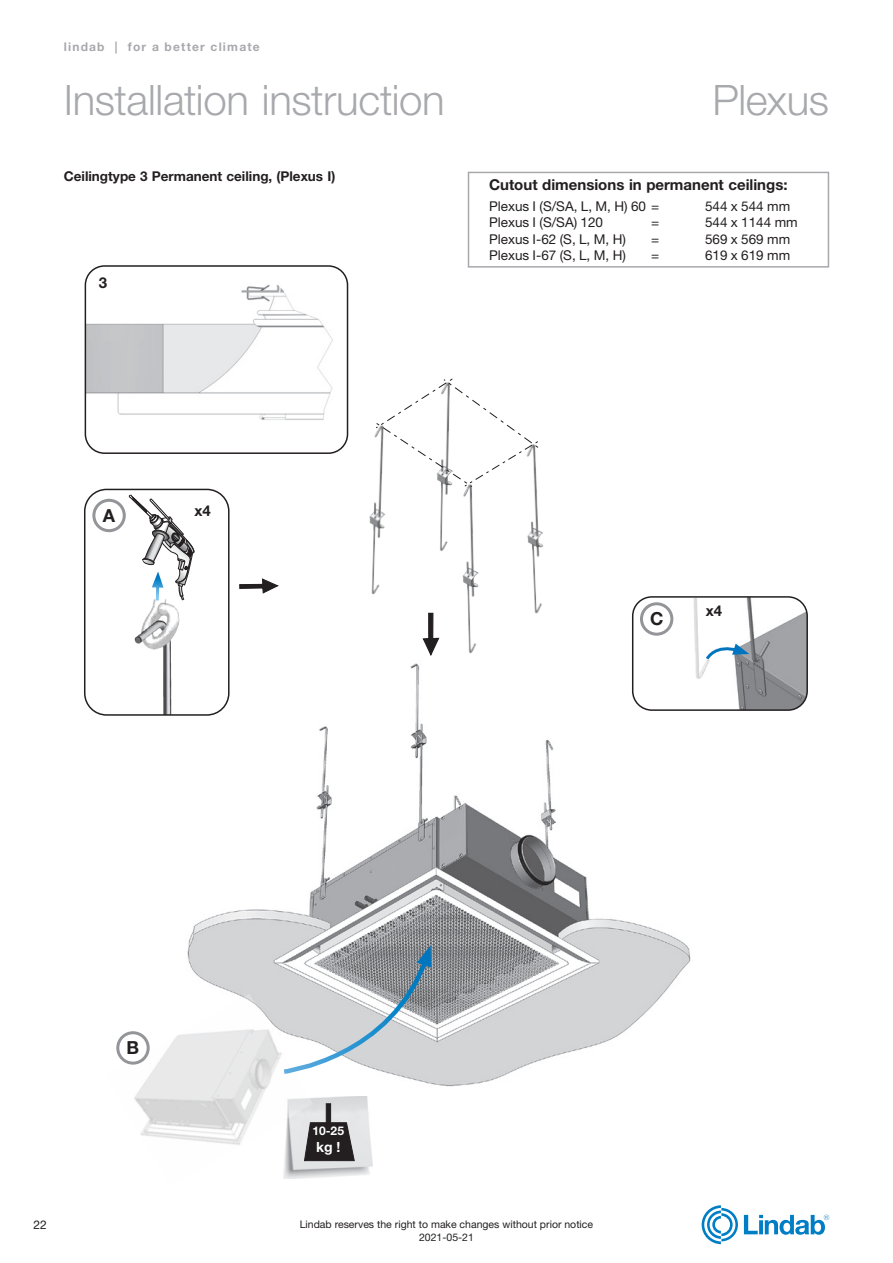
<style>
.page{position:relative;width:893px;height:1263px;background:#fff}
.page>*{position:absolute;margin:0;border:0;box-sizing:border-box;transform-origin:0 0}
.t1{font:300 42px "Helvetica Neue LT Pro";letter-spacing:-.01em;color:#a8a9ad}
.t2{font:700 18px "Helvetica Neue LT Pro";color:#231f20}
.Subheading2-Black{font:700 15px "Helvetica Neue LT Pro";color:#231f20}
.t3{font:700 13.95px "Helvetica Neue";color:#fff}
.Body_left{font:13.5px "Helvetica Neue LT Pro";color:#231f20}
.Subheading2-Black-2{font:700 13.5px "Helvetica Neue LT Pro";color:#231f20}
.t4{font:700 12px "Helvetica Neue LT Pro";letter-spacing:.1em;color:#a8a9ad}
.t5{font:700 12px "Helvetica Neue";color:#fff}
.t6{font:12px "Helvetica Neue LT Pro";color:#231f20}
.t7{font:10.5px/12.6px "Helvetica Neue LT Pro";color:#231f20;text-align:center}
</style>
<div class="page">
<svg style="left:744px;top:1215px;width:85px;height:20px"></svg>
<svg style="left:702px;top:1205px;width:36px;height:39px"></svg>
<img style="left:187px;top:663px;width:504px;height:424px">
<svg style="left:239px;top:578px;width:40px;height:16px"></svg>
<svg style="left:422px;top:612px;width:18px;height:44px"></svg>
<img style="left:313px;top:1096px;width:59px;height:82px">
<svg style="left:313px;top:1122px;width:42px;height:40px;background:#3b3738"></svg>
<div style="left:326px;top:1103px;width:5px;height:28px;background:#231f20;border:1px solid #231f20"></div>
<img style="left:86px;top:603px;width:143px;height:112px">
<div style="left:84px;top:489px;width:146px;height:227px;border:2px solid #231f20;border-radius:22px"></div>
<img style="left:88px;top:284px;width:245px;height:136px">
<div style="left:85px;top:265px;width:263px;height:189px;border:2px solid #231f20;border-radius:19px"></div>
<img style="left:369px;top:433px;width:17px;height:162px">
<img style="left:440px;top:487px;width:3px;height:64px">
<img style="left:527px;top:447px;width:17px;height:167px">
<img style="left:443px;top:487px;width:36px;height:167px">
<svg style="left:376px;top:378px;width:162px;height:109px"></svg>
<div style="left:92px;top:499px;width:34px;height:33px;border:3px solid #939598;border-radius:50%"></div>
<img style="left:116px;top:994px;width:197px;height:185px">
<div style="left:118px;top:1033px;width:30px;height:30px;background:#fff;border-radius:50%"></div>
<div style="left:116px;top:1031px;width:34px;height:33px;border:3px solid #939598;border-radius:50%"></div>
<img style="left:735px;top:599px;width:72px;height:109px">
<div style="left:632px;top:596px;width:176px;height:115px;border:2px solid #231f20;border-radius:19px"></div>
<img style="left:650px;top:596px;width:81px;height:92px">
<div style="left:641px;top:604px;width:31px;height:30px;background:#fff;border-radius:50%"></div>
<div style="left:640px;top:602px;width:33px;height:34px;border:3px solid #939598;border-radius:50%"></div>
<div style="left:468px;top:172px;width:361px;height:96px;border:2px solid #a8a9ad"></div>
<svg style="left:280px;top:945px;width:152px;height:131px"></svg>
<svg style="left:704px;top:643px;width:45px;height:19px"></svg>
<svg style="left:129px;top:495px;width:66px;height:108px"></svg>
<p class="t4" style="left:64px;top:39px;width:197px">lindab | for a better climate</p>
<h1 class="t1" style="left:64px;top:74px;width:383px">Installation instruction</h1>
<h1 class="t1" style="left:713px;top:74px;width:118px">Plexus</h1>
<p class="Subheading2-Black-2" style="left:64px;top:167px;width:273px">Ceilingtype 3 Permanent ceiling, (Plexus I)</p>
<p class="Subheading2-Black" style="left:99px;top:273px;width:10px">3</p>
<p class="t2" style="left:103px;top:504px;width:14px">A</p>
<p class="Subheading2-Black" style="left:194px;top:501px;width:18px">x4</p>
<p class="Subheading2-Black" style="left:489px;top:175px;width:300px">Cutout dimensions in permanent ceilings:</p>
<p class="Body_left" style="left:489px;top:198px;width:172px">Plexus I (S/SA, L, M, H) 60 =</p>
<p class="Body_left" style="left:705px;top:198px;width:87px">544 x 544 mm</p>
<p class="Body_left" style="left:489px;top:214px;width:116px">Plexus I (S/SA) 120</p>
<p class="Body_left" style="left:651px;top:214px;width:10px">=</p>
<p class="Body_left" style="left:705px;top:214px;width:94px">544 x 1144 mm</p>
<p class="Body_left" style="left:489px;top:231px;width:138px">Plexus I-62 (S, L, M, H)</p>
<p class="Body_left" style="left:651px;top:231px;width:10px">=</p>
<p class="Body_left" style="left:705px;top:231px;width:87px">569 x 569 mm</p>
<p class="Body_left" style="left:489px;top:247px;width:138px">Plexus I-67 (S, L, M, H)</p>
<p class="Body_left" style="left:651px;top:247px;width:10px">=</p>
<p class="Body_left" style="left:705px;top:247px;width:87px">619 x 619 mm</p>
<p class="t2" style="left:650px;top:608px;width:15px">C</p>
<p class="Subheading2-Black" style="left:706px;top:602px;width:18px">x4</p>
<p class="t6" style="left:33px;top:1217px;width:15px">22</p>
<p class="t2" style="left:127px;top:1036px;width:14px">B</p>
<p class="t5" style="left:312px;top:1123px;width:33px">10-25</p>
<p class="t3" style="left:316px;top:1138px;width:26px">kg !</p>
<p class="t7" style="left:300px;top:1218px;width:295px">Lindab reserves the right to make changes without prior notice<br>2021-05-21</p>
</div>
